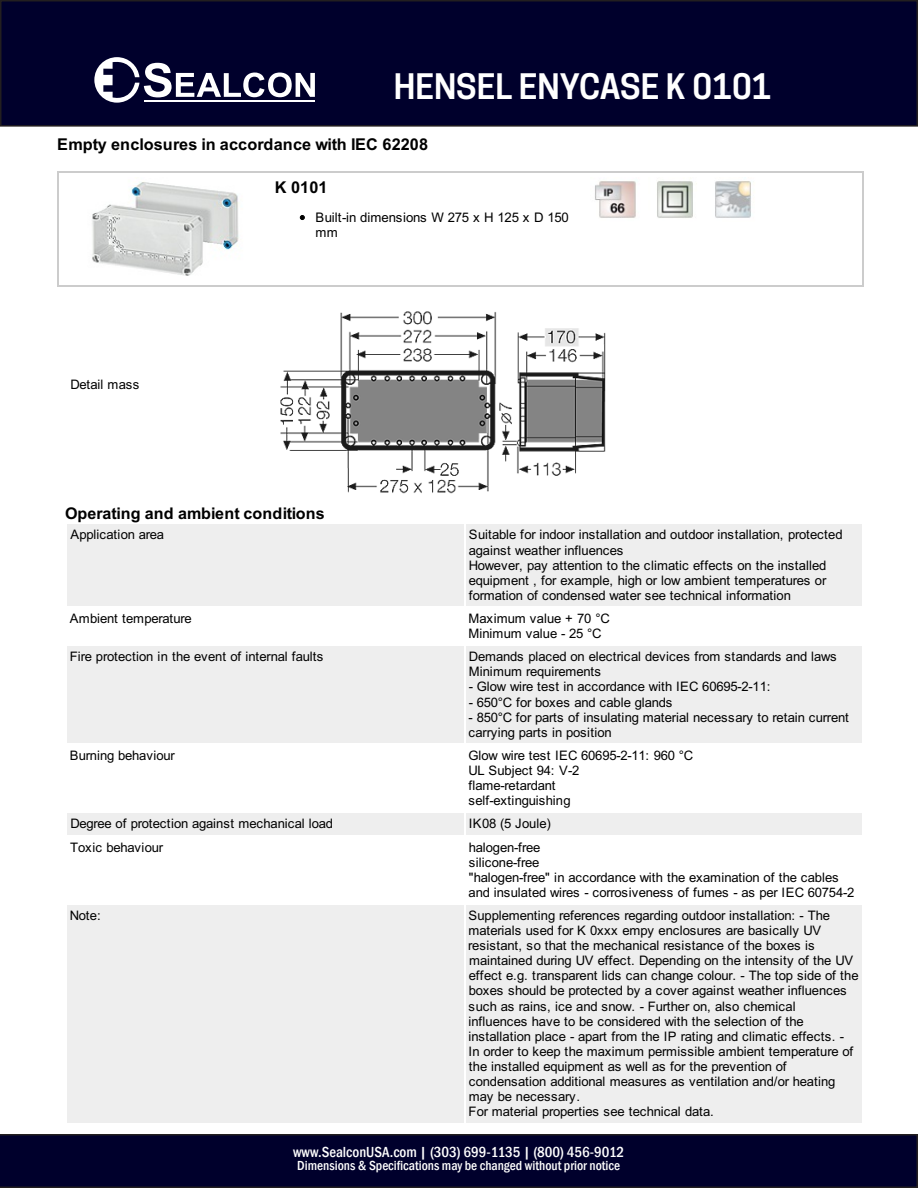
<style>
.page{position:relative;width:918px;height:1188px;background:#fff}
.page>*{position:absolute;margin:0;border:0;box-sizing:border-box;transform-origin:0 0}
.t1{font:italic 600 33px "Cooper Hewitt";color:#fff}
.t2{font:700 16.2px "Arial";letter-spacing:.005em;color:#000}
.t3{font:700 16.05px "Arial";letter-spacing:.005em;color:#000}
.t4{font:500 condensed 15px "Franklin Gothic";color:#fff}
.t5{font:500 condensed 13.5px "Franklin Gothic";color:#fff}
.t6{font:13.2px/15.3px "Arial";letter-spacing:-.02em;color:#000}
.t7{font:13.05px/15.1px "Arial";letter-spacing:-.02em;color:#000}
.t8{font:13.05px/15.1px "Arial";letter-spacing:.01em;color:#000}
.s1{color:#00002c}
</style>
<div class="page">
<div style="left:67px;top:524px;width:397px;height:82px;background:#eee"></div>
<div style="left:466px;top:524px;width:396px;height:82px;background:#eee"></div>
<div style="left:67px;top:646px;width:397px;height:97px;background:#eee"></div>
<div style="left:466px;top:646px;width:396px;height:97px;background:#eee"></div>
<div style="left:67px;top:813px;width:397px;height:21px;background:#eee"></div>
<div style="left:466px;top:813px;width:396px;height:21px;background:#eee"></div>
<div style="left:67px;top:905px;width:397px;height:217px;background:#eee"></div>
<div style="left:466px;top:905px;width:396px;height:217px;background:#eee"></div>
<img style="left:280px;top:311px;width:326px;height:183px">
<hr style="left:57px;top:172px;width:807px;height:1px;background:#ccc">
<hr style="left:57px;top:286px;width:807px;height:1px;background:#ccc">
<hr style="left:57px;top:172px;width:1px;height:115px;background:#ccc">
<hr style="left:863px;top:172px;width:1px;height:115px;background:#ccc">
<img style="left:92px;top:182px;width:147px;height:94px">
<svg style="left:300px;top:215px;width:5px;height:5px"></svg>
<img style="left:595px;top:181px;width:41px;height:37px">
<img style="left:657px;top:181px;width:36px;height:37px">
<img style="left:715px;top:181px;width:36px;height:37px">
<svg style="left:0;top:1134px;width:918px;height:54px;background:#01012b"></svg>
<div style="left:1px;top:1px;width:916px;height:125px;background:#00002c"></div>
<div style="left:0;top:0;width:918px;height:127px;border:2px solid #231f20"></div>
<svg style="left:94px;top:57px;width:221px;height:46px"></svg>
<p class="t1" style="left:394px;top:67px;width:380px">HENSEL ENYCASE K 0101</p>
<p class="t2" style="left:57px;top:139px;width:372px">Empty enclosures in accordance with IEC 62208</p>
<p class="t2" style="left:275px;top:181px;width:54px">K 0101</p>
<p class="t6" style="left:316px;top:211px;width:255px">Built-in dimensions W 275 x H 125 x D 150 mm</p>
<p class="t7" style="left:70px;top:378px;width:70px">Detail mass</p>
<p class="t3" style="left:65px;top:508px;width:261px">Operating and ambient conditions</p>
<p class="t7" style="left:70px;top:528px;width:95px">Application area</p>
<p class="t7" style="left:469px;top:528px;width:375px">Suitable for indoor installation and outdoor installation, protected against weather influences<br>However, pay attention to the climatic effects on the installed equipment , for example, high or low ambient temperatures or formation of condensed water see technical information</p>
<p class="t7" style="left:70px;top:612px;width:124px">Ambient temperature</p>
<p class="t8" style="left:468px;top:612px;width:143px">Maximum value + 70 °C<br>Minimum value - 25 °C</p>
<p class="t7" style="left:70px;top:650px;width:255px">Fire protection in the event of internal faults</p>
<p class="t7" style="left:469px;top:650px;width:369px">Demands placed on electrical devices from standards and laws<br>Minimum requirements</p>
<p class="t7" style="left:469px;top:681px;width:303px">- Glow wire test in accordance with IEC 60695-2-11:</p>
<p class="t7" style="left:469px;top:696px;width:205px">- 650°C for boxes and cable glands</p>
<p class="t7" style="left:469px;top:711px;width:382px">- 850°C for parts of insulating material necessary to retain current carrying parts in position</p>
<p class="t7" style="left:70px;top:749px;width:106px">Burning behaviour</p>
<p class="t7" style="left:468px;top:749px;width:226px">Glow wire test IEC 60695-2-11: 960 °C<br>UL Subject 94: V-2<br>flame-retardant<br>self-extinguishing</p>
<p class="t7" style="left:70px;top:817px;width:264px">Degree of protection against mechanical load</p>
<p class="t8" style="left:469px;top:817px;width:83px">IK08 (5 Joule)</p>
<p class="t7" style="left:70px;top:841px;width:94px">Toxic behaviour</p>
<p class="t7" style="left:469px;top:841px;width:387px">halogen-free<br>silicone-free<br>"halogen-free" in accordance with the examination of the cables and insulated wires - corrosiveness of fumes - as per IEC 60754-2</p>
<p class="t7" style="left:70px;top:909px;width:32px">Note:</p>
<p class="t7" style="left:468px;top:909px;width:392px">Supplementing references regarding outdoor installation: - The materials used for K 0xxx empy enclosures are basically UV resistant, so that the mechanical resistance of the boxes is maintained during UV effect. Depending on the intensity of the UV effect e.g. transparent lids can change colour. - The top side of the boxes should be protected by a cover against weather influences such as rains, ice and snow. - Further on, also chemical<br>influences have to be considered with the selection of the installation place - apart from the IP rating and climatic effects. - In order to keep the maximum permissible ambient temperature of the installed equipment as well as for the prevention of condensation additional measures as ventilation and/or heating may be necessary.<br>For material properties see technical data.</p>
<p class="t4" style="left:293px;top:1142px;width:333px">www.SealconUSA.com | <span class="s1">(303) 699-1135</span> | (800) 456-9012</p>
<p class="t5" style="left:297px;top:1157px;width:324px">Dimensions &amp; Specifications may be changed without prior notice</p>
</div>
